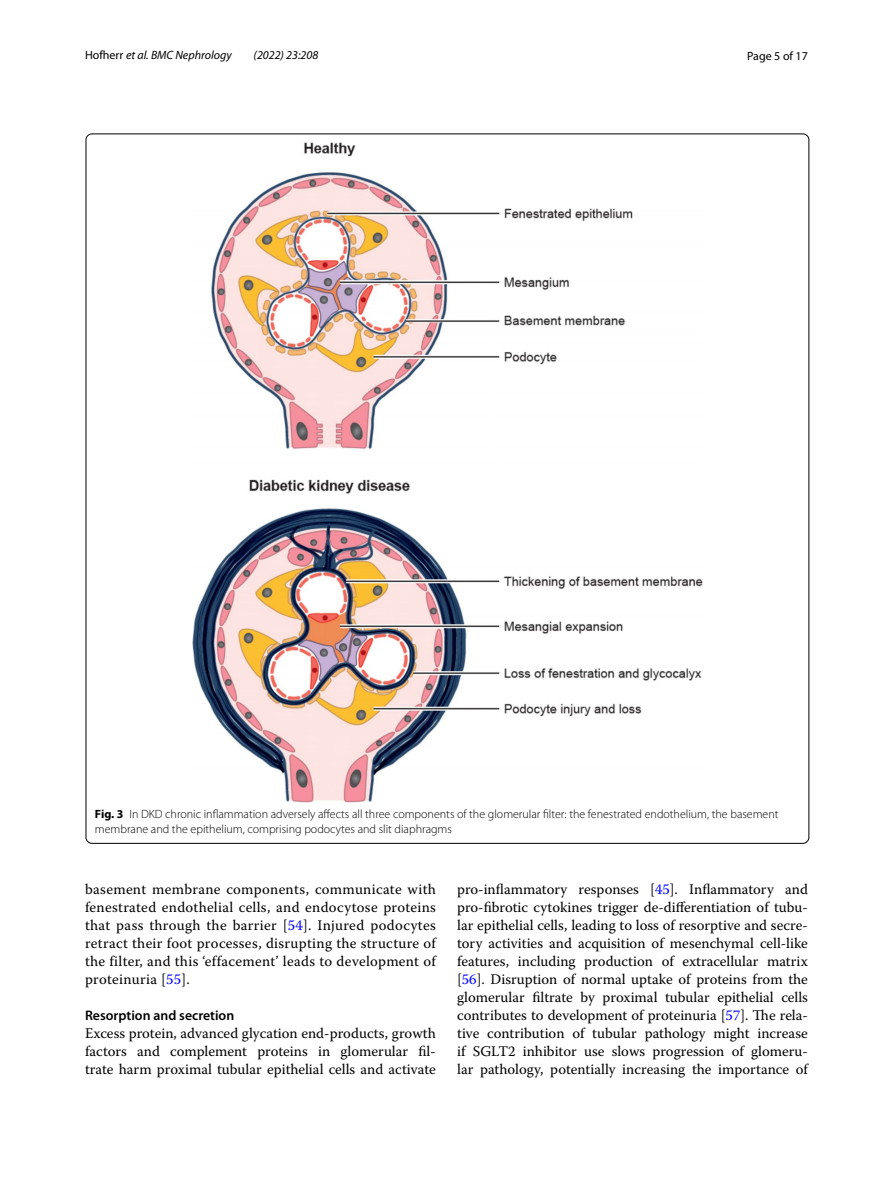
<style>
.page{position:relative;width:893px;height:1187px;background:#fff}
.page>*{position:absolute;margin:0;border:0;box-sizing:border-box;transform-origin:0 0}
.t1{font:14.7px/18px "Warnock Pro";color:#000;text-align:justify}
.t2{font:600 13.8px "Myriad Pro";color:#000}
.t3{font:300 12px/15px "Myriad Pro";color:#000}
.t4{font:italic 12px "Myriad Pro";color:#000}
.t5{font:12px "Myriad Pro";color:#000}
.s1{font-style:normal}
.s2{font-weight:700}
.s3{color:#00f}
</style>
<div class="page">
<img style="left:192px;top:143px;width:511px;height:660px">
<p class="t4" style="left:85px;top:48px;width:148px"><span class="s1">Hofherr</span> et al. BMC Nephrology</p>
<p class="t4" style="left:254px;top:48px;width:66px">(2022) 23:208</p>
<p class="t5" style="left:747px;top:48px;width:62px">Page 5 of 17</p>
<p class="t3" style="left:95px;top:806px;width:685px"><span class="s2">Fig. 3</span> In DKD chronic inflammation adversely affects all three components of the glomerular filter: the fenestrated endothelium, the basement membrane and the epithelium, comprising podocytes and slit diaphragms</p>
<p class="t1" style="left:85px;top:879px;width:352px">basement membrane components, communicate with fenestrated endothelial cells, and endocytose proteins that pass through the barrier [<span class="s3">54</span>]. Injured podocytes retract their foot processes, disrupting the structure of the filter, and this ‘effacement’ leads to development of proteinuria [<span class="s3">55</span>].</p>
<p class="t2" style="left:85px;top:1006px;width:151px">Resorption and secretion</p>
<p class="t1" style="left:85px;top:1023px;width:352px">Excess protein, advanced glycation end-products, growth factors and complement proteins in glomerular fil&shy;trate harm proximal tubular epithelial cells and activate</p>
<p class="t1" style="left:457px;top:879px;width:352px">pro-inflammatory responses [<span class="s3">45</span>]. Inflammatory and pro-fibrotic cytokines trigger de-differentiation of tubu&shy;lar epithelial cells, leading to loss of resorptive and secre&shy;tory activities and acquisition of mesenchymal cell-like features, including production of extracellular matrix [<span class="s3">56</span>]. Disruption of normal uptake of proteins from the glomerular filtrate by proximal tubular epithelial cells contributes to development of proteinuria [<span class="s3">57</span>]. The rela&shy;tive contribution of tubular pathology might increase if SGLT2 inhibitor use slows progression of glomeru&shy;lar pathology, potentially increasing the importance of</p>
</div>
